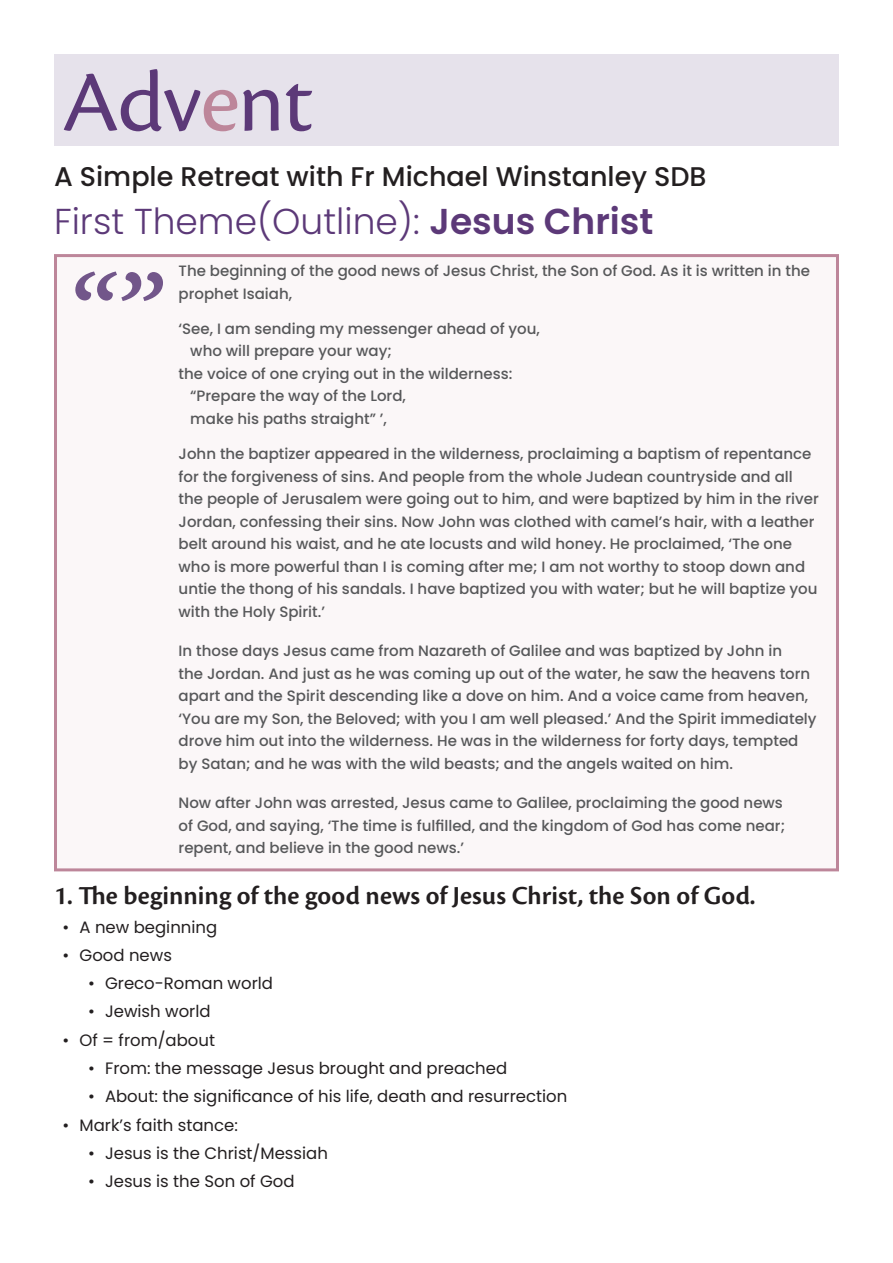
<style>
.page{position:relative;width:893px;height:1263px;background:#fff}
.page>*{position:absolute;margin:0;border:0;box-sizing:border-box;transform-origin:0 0}
.t1{font:italic 600 112.5px "Minion Pro";color:#72568a}
.t2{font:90px "Cronos Pro";letter-spacing:-.015em;color:#5c3978}
.t3{font:300 36px "Poppins";color:#5c3978}
.t4{font:600 27px "Cronos Pro";color:#231f20}
.t5{font:500 27px "Poppins";color:#231f20}
.t6{font:16.5px "Poppins";color:#231f20}
.t7{font:500 15px/22.5px "Poppins";color:#57585a}
.s1{color:#bd869a}
.s2{font-weight:600}
</style>
<div class="page">
<div style="left:54px;top:54px;width:785px;height:91px;background:#e6e2eb"></div>
<svg style="left:54px;top:254px;width:785px;height:618px"></svg>
<h2 class="t2" style="left:63px;top:50px;width:253px">Adv<span class="s1">e</span>nt</h2>
<h3 class="t5" style="left:54px;top:161px;width:654px">A Simple Retreat with Fr Michael Winstanley SDB</h3>
<h3 class="t3" style="left:54px;top:200px;width:601px">First Theme(Outline): <span class="s2">Jesus Christ</span></h3>
<h1 class="t1" style="left:63px;top:237px;width:97px">“”</h1>
<p class="t7" style="left:179px;top:260px;width:633px">The beginning of the good news of Jesus Christ, the Son of God. As it is written in the prophet Isaiah,</p>
<p class="t7" style="left:179px;top:318px;width:363px">‘See, I am sending my messenger ahead of you,</p>
<p class="t7" style="left:190px;top:340px;width:203px">who will prepare your way;</p>
<p class="t7" style="left:179px;top:363px;width:335px">the voice of one crying out in the wilderness:</p>
<p class="t7" style="left:190px;top:385px;width:217px">“Prepare the way of the Lord,</p>
<p class="t7" style="left:190px;top:408px;width:198px">make his paths straight” ’,</p>
<p class="t7" style="left:179px;top:443px;width:642px">John the baptizer appeared in the wilderness, proclaiming a baptism of repentance for the forgiveness of sins. And people from the whole Judean countryside and all the people of Jerusalem were going out to him, and were baptized by him in the river Jordan, confessing their sins. Now John was clothed with camel’s hair, with a leather belt around his waist, and he ate locusts and wild honey. He proclaimed, ‘The one who is more powerful than I is coming after me; I am not worthy to stoop down and untie the thong of his sandals. I have baptized you with water; but he will baptize you with the Holy Spirit.’</p>
<p class="t7" style="left:179px;top:640px;width:639px">In those days Jesus came from Nazareth of Galilee and was baptized by John in<br>the Jordan. And just as he was coming up out of the water, he saw the heavens torn apart and the Spirit descending like a dove on him. And a voice came from heaven, ‘You are my Son, the Beloved; with you I am well pleased.’ And the Spirit immediately drove him out into the wilderness. He was in the wilderness for forty days, tempted by Satan; and he was with the wild beasts; and the angels waited on him.</p>
<p class="t7" style="left:179px;top:792px;width:608px">Now after John was arrested, Jesus came to Galilee, proclaiming the good news of God, and saying, ‘The time is fulfilled, and the kingdom of God has come near; repent, and believe in the good news.’</p>
<h3 class="t4" style="left:54px;top:880px;width:703px">1. The beginning of the good news of Jesus Christ, the Son of God.</h3>
<p class="t6" style="left:63px;top:917px;width:156px">• A new beginning</p>
<p class="t6" style="left:63px;top:945px;width:111px">• Good news</p>
<p class="t6" style="left:88px;top:974px;width:187px">• Greco-Roman world</p>
<p class="t6" style="left:88px;top:1002px;width:124px">• Jewish world</p>
<p class="t6" style="left:63px;top:1030px;width:154px">• Of = from/about</p>
<p class="t6" style="left:88px;top:1059px;width:421px">• From: the message Jesus brought and preached</p>
<p class="t6" style="left:88px;top:1087px;width:481px">• About: the significance of his life, death and resurrection</p>
<p class="t6" style="left:63px;top:1115px;width:177px">• Mark’s faith stance:</p>
<p class="t6" style="left:88px;top:1143px;width:241px">• Jesus is the Christ/Messiah</p>
<p class="t6" style="left:88px;top:1172px;width:208px">• Jesus is the Son of God</p>
</div>
